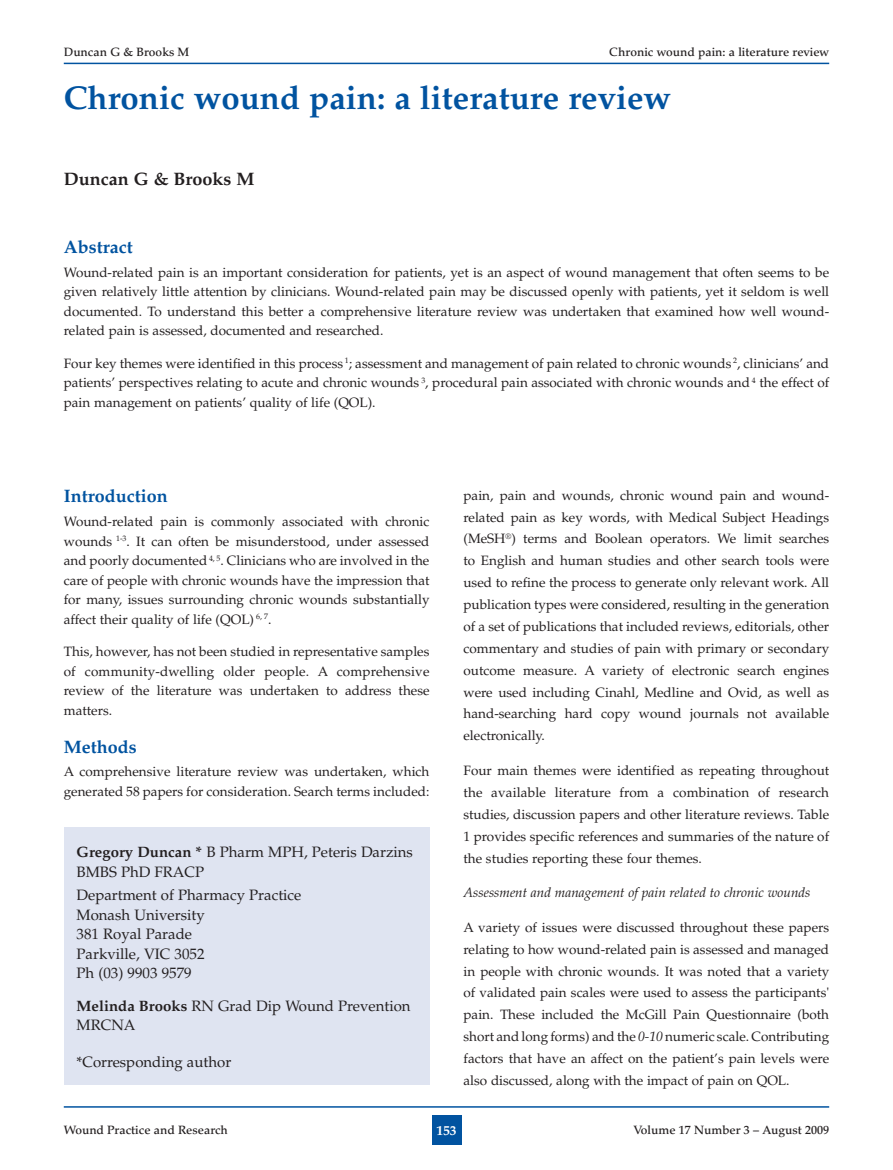
<style>
.page{position:relative;width:893px;height:1170px;background:#fff}
.page>*{position:absolute;margin:0;border:0;box-sizing:border-box;transform-origin:0 0}
.PI-TopTitle{font:700 33px "Palatino";color:#0153a0}
.PI-Heading{font:700 18px "Palatino";color:#0153a0}
.PI-TopAuthor{font:700 18px "Palatino";color:#231f20}
.PI-Author_box_detail{font:15px/19.5px "Palatino";color:#231f20}
.PI-Author_box_author{font:15px/19.5px "Palatino";color:#231f20}
.PI-Galley{font:13.5px/21.9px "Palatino";color:#231f20;text-align:justify}
.PI-Galley-2{font:italic 13.5px "Palatino";color:#231f20}
.t1{font:700 13.5px "Palatino";color:#fff}
.PI-Top_top_info{font:500 12px "Palatino";color:#231f20}
.s1{font-weight:700}
.s2{font-style:italic}
</style>
<div class="page">
<div style="left:432px;top:1114px;width:29px;height:30px;background:#0153a0"></div>
<hr style="left:64px;top:1106px;width:765px;height:1px;background:#0153a0">
<hr style="left:64px;top:63px;width:765px;height:1px;background:#0153a0">
<div style="left:64px;top:827px;width:365px;height:257px;background:#dfe4f1"></div>
<p class="PI-Top_top_info" style="left:64px;top:45px;width:127px">Duncan G &amp; Brooks M</p>
<p class="PI-Top_top_info" style="left:609px;top:45px;width:221px">Chronic wound pain: a literature review</p>
<p class="PI-TopTitle" style="left:64px;top:79px;width:609px">Chronic wound pain: a literature review</p>
<p class="PI-TopAuthor" style="left:64px;top:168px;width:181px">Duncan G &amp; Brooks M</p>
<p class="PI-Heading" style="left:64px;top:236px;width:70px">Abstract</p>
<p class="PI-Galley" style="left:64px;top:263px;width:767px;line-height:19.5px">Wound-related pain is an important consideration for patients, yet is an aspect of wound management that often seems to be given relatively little attention by clinicians. Wound-related pain may be discussed openly with patients, yet it seldom is well documented. To understand this better a comprehensive literature review was undertaken that examined how well wound&shy;related pain is assessed, documented and researched.</p>
<p class="PI-Galley" style="left:64px;top:353px;width:767px;line-height:19.5px">Four key themes were identified in this process <sup>1</sup>; assessment and management of pain related to chronic wounds <sup>2</sup>, clinicians’ and patients’ perspectives relating to acute and chronic wounds <sup>3</sup>, procedural pain associated with chronic wounds and <sup>4</sup> the effect of pain management on patients’ quality of life (QOL).</p>
<p class="PI-Heading" style="left:64px;top:486px;width:105px">Introduction</p>
<p class="PI-Galley" style="left:64px;top:512px;width:367px;line-height:19.5px">Wound-related pain is commonly associated with chronic wounds <sup>1-3</sup>. It can often be misunderstood, under assessed and poorly documented <sup>4,</sup> <sup>5</sup>. Clinicians who are involved in the care of people with chronic wounds have the impression that for many, issues surrounding chronic wounds substantially affect their quality of life (QOL) <sup>6,</sup> <sup>7</sup>.</p>
<p class="PI-Galley" style="left:64px;top:642px;width:367px;line-height:19.5px">This, however, has not been studied in representative samples of community-dwelling older people. A comprehensive review of the literature was undertaken to address these matters.</p>
<p class="PI-Heading" style="left:64px;top:736px;width:74px">Methods</p>
<p class="PI-Galley" style="left:64px;top:762px;width:367px;line-height:19.5px">A comprehensive literature review was undertaken, which generated 58 papers for consideration. Search terms included:</p>
<p class="PI-Author_box_author" style="left:77px;top:842px;width:338px"><span class="s1">Gregory Duncan *</span> B Pharm MPH, Peteris Darzins<br>BMBS PhD FRACP</p>
<p class="PI-Author_box_detail" style="left:77px;top:885px;width:226px">Department of Pharmacy Practice<br>Monash University<br>381 Royal Parade<br>Parkville, VIC 3052<br>Ph (03) 9903 9579</p>
<p class="PI-Author_box_author" style="left:77px;top:996px;width:336px"><span class="s1">Melinda Brooks</span> RN Grad Dip Wound Prevention<br>MRCNA</p>
<p class="PI-Author_box_detail" style="left:77px;top:1052px;width:156px">*Corresponding author</p>
<p class="PI-Galley" style="left:463px;top:484px;width:367px">pain, pain and wounds, chronic wound pain and wound&shy;related pain as key words, with Medical Subject Headings (MeSH<sup>®</sup>) terms and Boolean operators. We limit searches to English and human studies and other search tools were used to refine the process to generate only relevant work. All publication types were considered, resulting in the generation of a set of publications that included reviews, editorials, other commentary and studies of pain with primary or secondary outcome measure. A variety of electronic search engines were used including Cinahl, Medline and Ovid, as well as hand-searching hard copy wound journals not available electronically.</p>
<p class="PI-Galley" style="left:463px;top:759px;width:367px">Four main themes were identified as repeating throughout the available literature from a combination of research studies, discussion papers and other literature reviews. Table 1 provides specific references and summaries of the nature of the studies reporting these four themes.</p>
<p class="PI-Galley-2" style="left:463px;top:884px;width:348px">Assessment and management of pain related to chronic wounds</p>
<p class="PI-Galley" style="left:463px;top:916px;width:367px">A variety of issues were discussed throughout these papers relating to how wound-related pain is assessed and managed in people with chronic wounds. It was noted that a variety of validated pain scales were used to assess the participants' pain. These included the McGill Pain Questionnaire (both short and long forms) and the <span class="s2">0-10</span> numeric scale. Contributing factors that have an affect on the patient’s pain levels were also discussed, along with the impact of pain on QOL.</p>
<p class="PI-Top_top_info" style="left:64px;top:1122px;width:166px">Wound Practice and Research</p>
<p class="t1" style="left:436px;top:1121px;width:22px">153</p>
<p class="PI-Top_top_info" style="left:634px;top:1122px;width:197px">Volume 17 Number 3 – August 2009</p>
</div>
